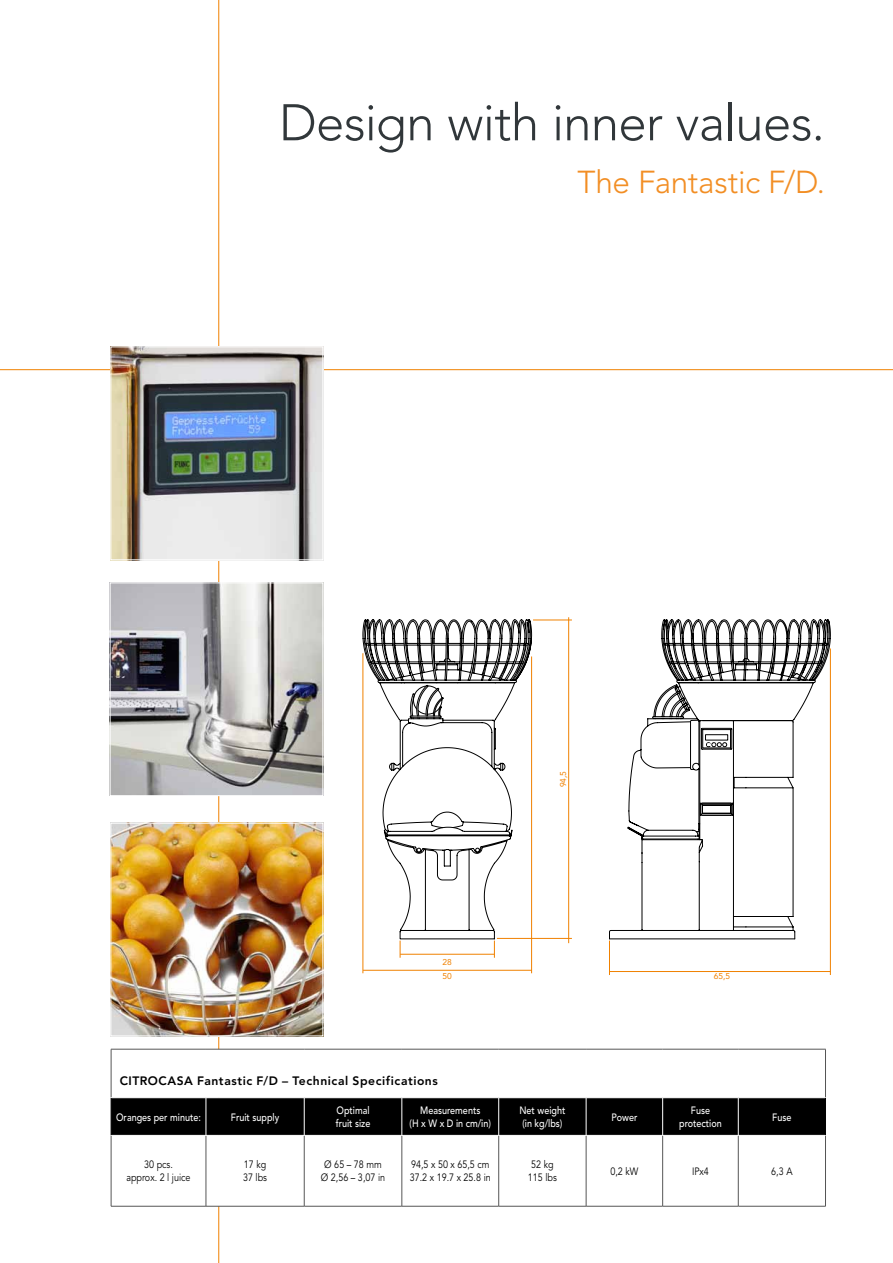
<style>
.page{position:relative;width:893px;height:1263px;background:#fff}
.page>*{position:absolute;margin:0;border:0;box-sizing:border-box;transform-origin:0 0}
.t1{font:300 51px "Avenir";letter-spacing:-.015em;color:#31373a}
.t2{font:300 31.5px "Avenir";letter-spacing:-.01em;color:#f28e24}
.t3{font:800 12.15px "Avenir";letter-spacing:.045em;color:#000}
.t4{font:500 10.65px/12.8px "Avenir";color:#fff;scale:.85 1}
.t5{font:10.65px/12.8px "Avenir";color:#000;text-align:center;scale:.85 1}
.t6{font:8.4px "Avenir";color:#f08100}
</style>
<div class="page">
<hr style="left:0;top:369px;width:893px;height:1px;background:#f08100">
<hr style="left:218px;top:0;width:1px;height:1263px;background:#f08100">
<svg style="left:112px;top:1050px;width:713px;height:156px"></svg>
<div style="left:112px;top:1098px;width:713px;height:37px;background:#000"></div>
<hr style="left:111px;top:1049px;width:95px;height:1px;background:#565656">
<hr style="left:111px;top:1049px;width:1px;height:48px;background:#565656">
<hr style="left:206px;top:1049px;width:98px;height:1px;background:#565656">
<hr style="left:304px;top:1049px;width:98px;height:1px;background:#565656">
<hr style="left:402px;top:1049px;width:97px;height:1px;background:#565656">
<hr style="left:499px;top:1049px;width:87px;height:1px;background:#565656">
<hr style="left:586px;top:1049px;width:77px;height:1px;background:#565656">
<hr style="left:663px;top:1049px;width:75px;height:1px;background:#565656">
<hr style="left:738px;top:1049px;width:88px;height:1px;background:#565656">
<hr style="left:825px;top:1049px;width:1px;height:48px;background:#565656">
<hr style="left:111px;top:1135px;width:1px;height:71px;background:#565656">
<hr style="left:206px;top:1135px;width:1px;height:71px;background:#565656">
<hr style="left:304px;top:1135px;width:1px;height:71px;background:#565656">
<hr style="left:402px;top:1135px;width:1px;height:71px;background:#565656">
<hr style="left:498px;top:1135px;width:1px;height:71px;background:#565656">
<hr style="left:586px;top:1135px;width:1px;height:71px;background:#565656">
<hr style="left:662px;top:1135px;width:1px;height:71px;background:#565656">
<hr style="left:738px;top:1135px;width:1px;height:71px;background:#565656">
<hr style="left:825px;top:1135px;width:1px;height:71px;background:#565656">
<hr style="left:111px;top:1206px;width:95px;height:1px;background:#565656">
<hr style="left:206px;top:1206px;width:98px;height:1px;background:#565656">
<hr style="left:304px;top:1206px;width:98px;height:1px;background:#565656">
<hr style="left:402px;top:1206px;width:97px;height:1px;background:#565656">
<hr style="left:499px;top:1206px;width:87px;height:1px;background:#565656">
<hr style="left:586px;top:1206px;width:77px;height:1px;background:#565656">
<hr style="left:663px;top:1206px;width:75px;height:1px;background:#565656">
<hr style="left:738px;top:1206px;width:88px;height:1px;background:#565656">
<hr style="left:111px;top:1097px;width:95px;height:1px;background:#fff">
<hr style="left:206px;top:1097px;width:98px;height:1px;background:#fff">
<hr style="left:206px;top:1098px;width:1px;height:37px;background:#fff">
<hr style="left:304px;top:1097px;width:98px;height:1px;background:#fff">
<hr style="left:304px;top:1098px;width:1px;height:37px;background:#fff">
<hr style="left:402px;top:1097px;width:97px;height:1px;background:#fff">
<hr style="left:402px;top:1098px;width:1px;height:37px;background:#fff">
<hr style="left:499px;top:1097px;width:87px;height:1px;background:#fff">
<hr style="left:498px;top:1098px;width:1px;height:37px;background:#fff">
<hr style="left:586px;top:1097px;width:77px;height:1px;background:#fff">
<hr style="left:586px;top:1098px;width:1px;height:37px;background:#fff">
<hr style="left:663px;top:1097px;width:75px;height:1px;background:#fff">
<hr style="left:662px;top:1098px;width:1px;height:37px;background:#fff">
<hr style="left:738px;top:1097px;width:88px;height:1px;background:#fff">
<hr style="left:738px;top:1098px;width:1px;height:37px;background:#fff">
<hr style="left:111px;top:1135px;width:95px;height:1px;background:#fff">
<hr style="left:206px;top:1135px;width:98px;height:1px;background:#fff">
<hr style="left:304px;top:1135px;width:98px;height:1px;background:#fff">
<hr style="left:402px;top:1135px;width:97px;height:1px;background:#fff">
<hr style="left:499px;top:1135px;width:87px;height:1px;background:#fff">
<hr style="left:586px;top:1135px;width:77px;height:1px;background:#fff">
<hr style="left:663px;top:1135px;width:75px;height:1px;background:#fff">
<hr style="left:738px;top:1135px;width:88px;height:1px;background:#fff">
<hr style="left:111px;top:1098px;width:1px;height:37px;background:#000">
<hr style="left:825px;top:1098px;width:1px;height:37px;background:#000">
<img style="left:113px;top:349px;width:208px;height:209px">
<div style="left:111px;top:347px;width:212px;height:213px;border:1px solid #fff"></div>
<img style="left:113px;top:825px;width:208px;height:209px">
<div style="left:111px;top:823px;width:212px;height:213px;border:1px solid #fff"></div>
<svg style="left:532px;top:837px;width:263px;height:102px"></svg>
<svg style="left:362px;top:619px;width:169px;height:320px"></svg>
<svg style="left:569px;top:617px;width:262px;height:68px"></svg>
<svg style="left:410px;top:619px;width:418px;height:218px"></svg>
<svg style="left:410px;top:685px;width:34px;height:34px"></svg>
<svg style="left:707px;top:742px;width:18px;height:5px"></svg>
<hr style="left:363px;top:653px;width:1px;height:320px;background:#f08100">
<hr style="left:531px;top:656px;width:1px;height:317px;background:#f08100">
<hr style="left:568px;top:617px;width:1px;height:326px;background:#f08100">
<hr style="left:497px;top:938px;width:75px;height:1px;background:#f08100">
<hr style="left:400px;top:954px;width:94px;height:1px;background:#f08100">
<hr style="left:363px;top:970px;width:169px;height:1px;background:#f08100">
<hr style="left:533px;top:620px;width:39px;height:1px;background:#f08100">
<svg style="left:400px;top:940px;width:1px;height:18px"></svg>
<svg style="left:494px;top:940px;width:1px;height:18px"></svg>
<hr style="left:609px;top:971px;width:221px;height:1px;background:#f08100">
<hr style="left:609px;top:940px;width:1px;height:35px;background:#f08100">
<hr style="left:830px;top:648px;width:1px;height:327px;background:#f08100">
<img style="left:112px;top:585px;width:209px;height:209px">
<div style="left:110px;top:583px;width:213px;height:213px;border:1px solid #fff"></div>
<h1 class="t1" style="left:279px;top:93px;width:547px">Design with inner values.</h1>
<h2 class="t2" style="left:577px;top:163px;width:249px">The Fantastic F/D.</h2>
<p class="t6" style="left:442px;top:957px;width:11px">28</p>
<p class="t6" style="left:442px;top:971px;width:11px">50</p>
<p class="t6" style="left:558px;top:787px;width:18px;rotate:-90deg">94,5</p>
<p class="t6" style="left:714px;top:971px;width:18px">65,5</p>
<p class="t3" style="left:120px;top:1073px;width:320px">CITROCASA Fantastic F/D – Technical Specifications</p>
<p class="t4" style="left:116px;top:1111px;width:101px">Oranges per minute:</p>
<p class="t4" style="left:231px;top:1111px;width:58px">Fruit supply</p>
<p class="t4" style="left:336px;top:1104px;width:42px">Optimal fruit size</p>
<p class="t4" style="left:410px;top:1104px;width:97px;text-align:center">Measurements<br>(H x W x D in cm/in)</p>
<p class="t4" style="left:519px;top:1104px;width:56px">Net weight (in kg/lbs)</p>
<p class="t4" style="left:611px;top:1111px;width:32px">Power</p>
<p class="t4" style="left:679px;top:1104px;width:52px;text-align:center">Fuse protection</p>
<p class="t4" style="left:772px;top:1111px;width:24px">Fuse</p>
<p class="t5" style="left:126px;top:1159px;width:77px">30 pcs.<br>approx. 2 l juice</p>
<p class="t5" style="left:243px;top:1159px;width:30px;text-align:left">17 kg<br>37 lbs</p>
<p class="t5" style="left:321px;top:1159px;width:77px">Ø 65 – 78 mm<br>Ø 2,56 – 3,07 in</p>
<p class="t5" style="left:410px;top:1159px;width:97px;text-align:left">94,5 x 50 x 65,5 cm<br>37.2 x 19.7 x 25.8 in</p>
<p class="t5" style="left:528px;top:1159px;width:36px">52 kg<br>115 lbs</p>
<p class="t5" style="left:610px;top:1165px;width:34px">0,2 kW</p>
<p class="t5" style="left:692px;top:1165px;width:21px">IPx4</p>
<p class="t5" style="left:771px;top:1165px;width:26px">6,3 A</p>
</div>
